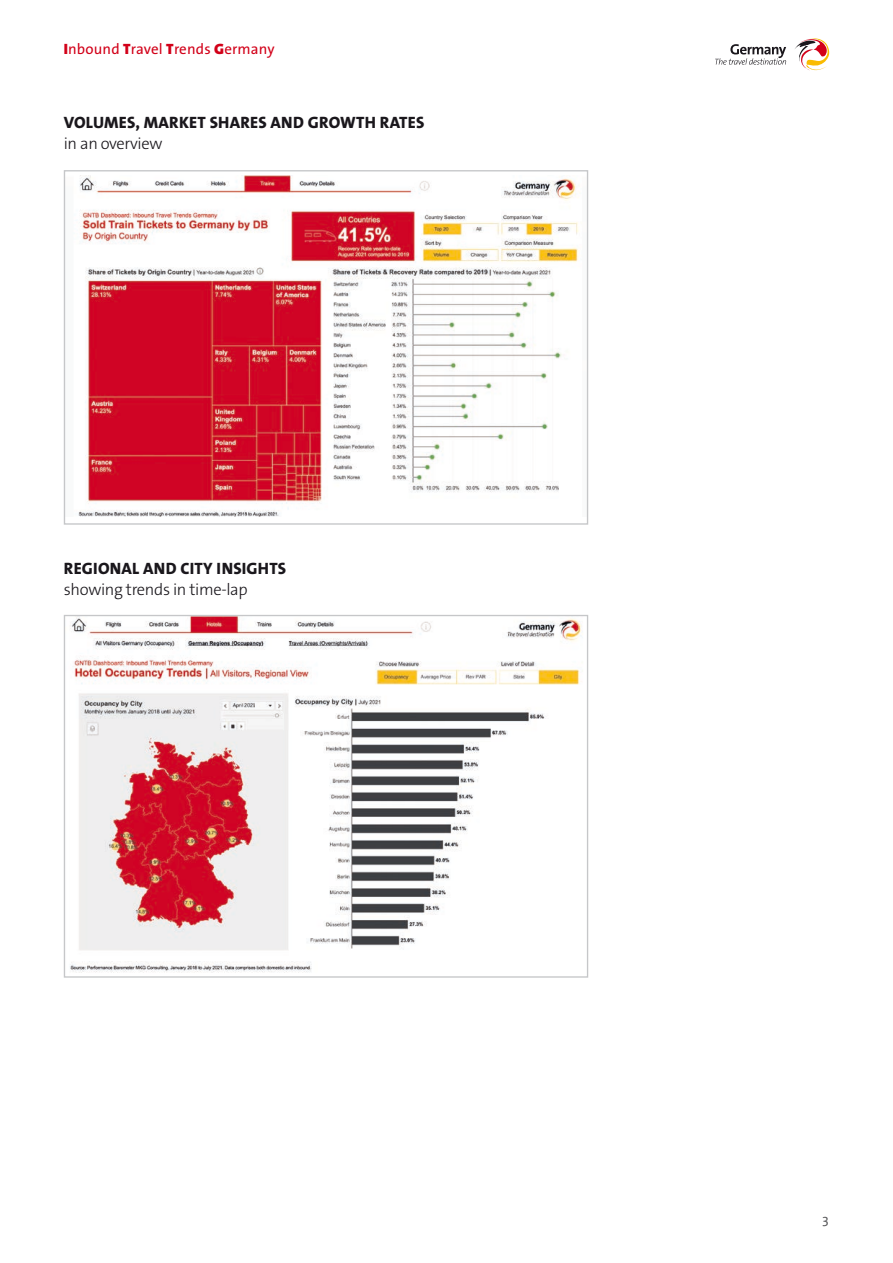
<style>
.page{position:relative;width:893px;height:1263px;background:#fff}
.page>*{position:absolute;margin:0;border:0;box-sizing:border-box;transform-origin:0 0}
.t1{font:16.5px "The Sans LP8 Ex Bld";letter-spacing:.015em;color:#1a171c}
.t2{font:16.5px "The Sans LP3 Lig";letter-spacing:-.02em;color:#1a171c}
.t3{font:15px "The Sans LP5 Plain";letter-spacing:.01em;color:#d20019}
.t4{font:13.5px "The Sans LP5 Plain";color:#58585a}
.s1{font-family:"The Sans LP9";font-weight:900}
</style>
<div class="page">
<img style="left:78px;top:175px;width:501px;height:341px">
<img style="left:70px;top:617px;width:513px;height:356px">
<svg style="left:795px;top:38px;width:34px;height:32px"></svg>
<svg style="left:715px;top:44px;width:71px;height:21px"></svg>
<p class="t3" style="left:64px;top:39px;width:212px"><span class="s1">I</span>nbound <span class="s1">T</span>ravel <span class="s1">T</span>rends <span class="s1">G</span>ermany</p>
<p class="t1" style="left:64px;top:111px;width:362px">VOLUMES, MARKET SHARES AND GROWTH RATES</p>
<p class="t2" style="left:64px;top:133px;width:100px">in an overview</p>
<p class="t1" style="left:64px;top:558px;width:224px">REGIONAL AND CITY INSIGHTS</p>
<p class="t2" style="left:64px;top:579px;width:185px">showing trends in time-lap</p>
<p class="t4" style="left:822px;top:1211px;width:9px">3</p>
</div>
